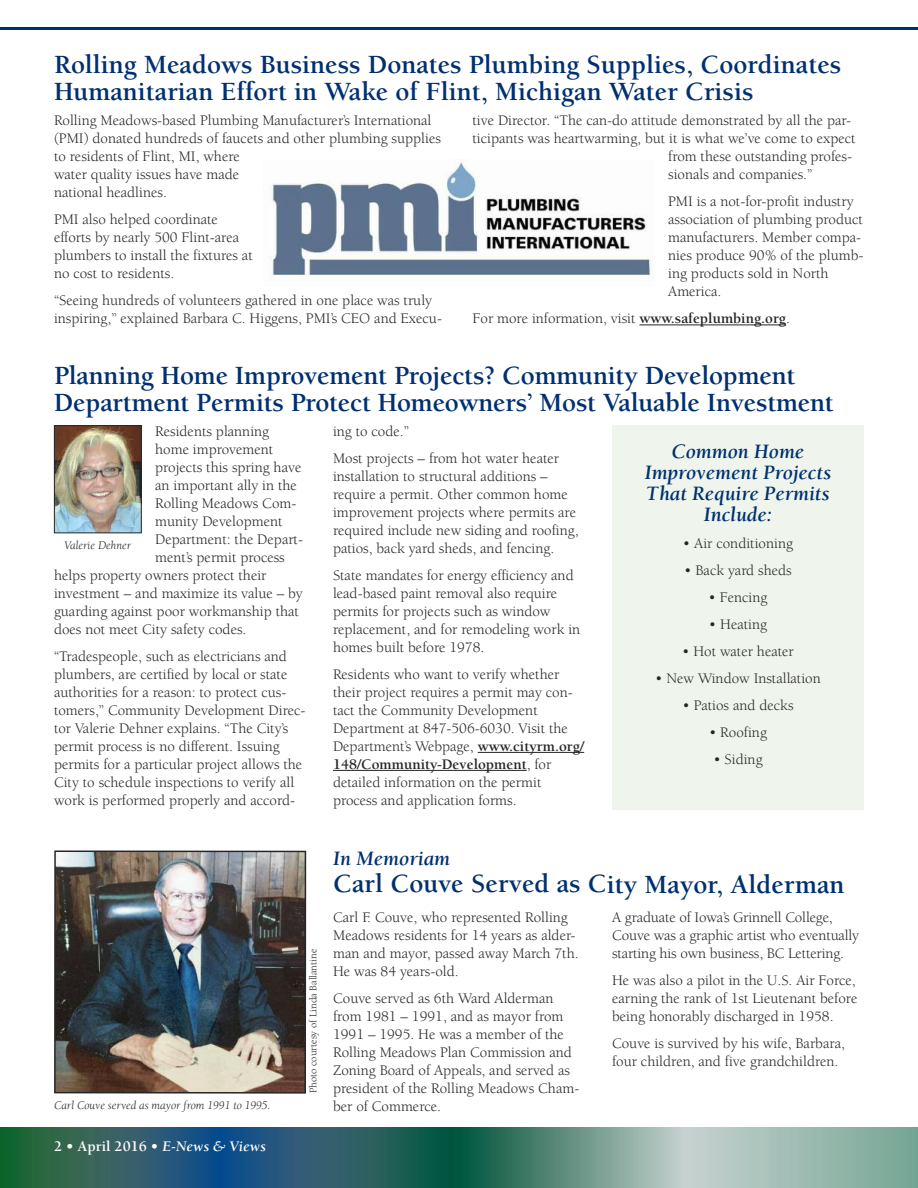
<style>
.page{position:relative;width:918px;height:1188px;background:#fff}
.page>*{position:absolute;margin:0;border:0;box-sizing:border-box;transform-origin:0 0}
.t1{font:700 27px/27px "Berkeley";color:#003070}
.t2{font:italic 700 21px/21px "Berkeley";color:#003070;text-align:center}
.t3{font:15px/18px "Berkeley";color:#272627}
.t4{font:700 15px "Berkeley";color:#fff}
.t5{font:italic 12px "Berkeley";color:#272627}
.t6{font:10.5px "Berkeley";color:#272627}
.s1{font-weight:700}
.s2{font-style:italic}
</style>
<div class="page">
<hr style="left:478px;top:752px;width:106px;height:1px;background:#272627">
<hr style="left:333px;top:770px;width:194px;height:1px;background:#272627">
<hr style="left:0;top:27px;width:918px;height:3px;background:#003070">
<img style="left:0;top:1127px;width:918px;height:61px">
<hr style="left:639px;top:325px;width:147px;height:1px;background:#272627">
<img style="left:263px;top:159px;width:390px;height:121px">
<img style="left:57px;top:853px;width:246px;height:238px">
<div style="left:54px;top:850px;width:252px;height:244px;border:2px solid #272627"></div>
<img style="left:56px;top:427px;width:84px;height:104px">
<div style="left:54px;top:425px;width:88px;height:108px;border:1px solid #272627"></div>
<div style="left:612px;top:425px;width:252px;height:385px;background:#eff5ec"></div>
<h1 class="t1" style="left:54px;top:53px;width:789px">Rolling Meadows Business Donates Plumbing Supplies, Coordinates<br>Humanitarian Effort in Wake of Flint, Michigan Water Crisis</h1>
<p class="t3" style="left:54px;top:113px;width:389px">Rolling Meadows-based Plumbing Manufacturer’s International (PMI) donated hundreds of faucets and other plumbing supplies to residents of Flint, MI, where<br>water quality issues have made<br>national headlines.</p>
<p class="t3" style="left:54px;top:212px;width:200px">PMI also helped coordinate efforts by nearly 500 Flint-area plumbers to install the fixtures at no cost to residents.</p>
<p class="t3" style="left:54px;top:293px;width:390px">“Seeing hundreds of volunteers gathered in one place was truly inspiring,” explained Barbara C. Higgens, PMI’s CEO and Execu-</p>
<p class="t3" style="left:473px;top:113px;width:380px">tive Director. “The can-do attitude demonstrated by all the par-</p>
<p class="t3" style="left:473px;top:131px;width:385px">ticipants was heartwarming, but it is what we’ve come to expect</p>
<p class="t3" style="left:668px;top:149px;width:185px">from these outstanding profes-</p>
<p class="t3" style="left:668px;top:167px;width:146px">sionals and companies.”</p>
<p class="t3" style="left:668px;top:194px;width:197px">PMI is a not-for-profit industry association of plumbing product manufacturers. Member compa&shy;nies produce 90% of the plumb&shy;ing products sold in North<br>America.</p>
<p class="t3" style="left:472px;top:311px;width:319px">For more information, visit <span class="s1">www.safeplumbing.org</span>.</p>
<h1 class="t1" style="left:54px;top:364px;width:781px">Planning Home Improvement Projects? Community Development<br>Department Permits Protect Homeowners’ Most Valuable Investment</h1>
<p class="t3" style="left:155px;top:423px;width:116px">Residents planning</p>
<p class="t3" style="left:155px;top:441px;width:120px">home improvement</p>
<p class="t3" style="left:155px;top:459px;width:148px">projects this spring have</p>
<p class="t3" style="left:155px;top:477px;width:143px">an important ally in the</p>
<p class="t3" style="left:155px;top:495px;width:143px">Rolling Meadows Com-</p>
<p class="t3" style="left:155px;top:513px;width:129px">munity Development</p>
<p class="t3" style="left:155px;top:531px;width:149px">Department: the Depart-</p>
<p class="t3" style="left:155px;top:549px;width:131px">ment’s permit process</p>
<p class="t3" style="left:54px;top:567px;width:214px">helps property owners protect their</p>
<p class="t3" style="left:54px;top:585px;width:250px">investment – and maximize its value – by</p>
<p class="t3" style="left:54px;top:603px;width:247px">guarding against poor workmanship that</p>
<p class="t3" style="left:54px;top:621px;width:194px">does not meet City safety codes.</p>
<p class="t3" style="left:54px;top:648px;width:253px">“Tradespeople, such as electricians and plumbers, are certified by local or state authorities for a reason: to protect cus&shy;tomers,” Community Development Direc&shy;tor Valerie Dehner explains. “The City’s permit process is no different. Issuing permits for a particular project allows the City to schedule inspections to verify all work is performed properly and accord-</p>
<p class="t5" style="left:64px;top:540px;width:69px">Valerie Dehner</p>
<p class="t3" style="left:333px;top:419px;width:228px;line-height:27px">ing to code.”<br>Most projects – from hot water heater</p>
<p class="t3" style="left:333px;top:468px;width:247px">installation to structural additions – require a permit. Other common home improvement projects where permits are required include new siding and roofing, patios, back yard sheds, and fencing.</p>
<p class="t3" style="left:333px;top:567px;width:249px">State mandates for energy efficiency and lead-based paint removal also require permits for projects such as window replacement, and for remodeling work in homes built before 1978.</p>
<p class="t3" style="left:333px;top:666px;width:253px">Residents who want to verify whether their project requires a permit may con&shy;tact the Community Development Department at 847-506-6030. Visit the Department’s Webpage, <span class="s1">www.cityrm.org/ 148/Community-Development</span>, for detailed information on the permit process and application forms.</p>
<h2 class="t2" style="left:645px;top:443px;width:188px">Common Home<br>Improvement Projects<br>That Require Permits<br>Include:</h2>
<p class="t3" style="left:683px;top:536px;width:112px">• Air conditioning</p>
<p class="t3" style="left:684px;top:563px;width:109px">• Back yard sheds</p>
<p class="t3" style="left:709px;top:590px;width:60px">• Fencing</p>
<p class="t3" style="left:709px;top:617px;width:60px">• Heating</p>
<p class="t3" style="left:682px;top:644px;width:113px">• Hot water heater</p>
<p class="t3" style="left:655px;top:671px;width:167px">• New Window Installation</p>
<p class="t3" style="left:682px;top:698px;width:113px">• Patios and decks</p>
<p class="t3" style="left:709px;top:725px;width:59px">• Roofing</p>
<p class="t3" style="left:713px;top:752px;width:51px">• Siding</p>
<p class="t5" style="left:54px;top:1100px;width:218px">Carl Couve served as mayor from 1991 to 1995.</p>
<p class="t4" style="left:54px;top:1141px;width:213px">2 • April 2016 • <span class="s2">E-News &amp; Views</span></p>
<p class="t6" style="left:309px;top:1093px;width:146px;rotate:-90deg">Photo courtesy of Linda Ballantine</p>
<h2 class="t2" style="left:333px;top:850px;width:118px">In Memoriam</h2>
<h1 class="t1" style="left:333px;top:873px;width:513px">Carl Couve Served as City Mayor, Alderman</h1>
<p class="t3" style="left:333px;top:910px;width:247px">Carl F. Couve, who represented Rolling Meadows residents for 14 years as alder&shy;man and mayor, passed away March 7th.<br>He was 84 years-old.</p>
<p class="t3" style="left:333px;top:991px;width:248px">Couve served as 6th Ward Alderman from 1981 – 1991, and as mayor from<br>1991 – 1995. He was a member of the<br>Rolling Meadows Plan Commission and<br>Zoning Board of Appeals, and served as president of the Rolling Meadows Cham&shy;ber of Commerce.</p>
<p class="t3" style="left:612px;top:910px;width:249px">A graduate of Iowa’s Grinnell College,<br>Couve was a graphic artist who eventually starting his own business, BC Lettering.</p>
<p class="t3" style="left:612px;top:973px;width:247px;text-align:justify">He was also a pilot in the U.S. Air Force, earning the rank of 1st Lieutenant before being honorably discharged in 1958.</p>
<p class="t3" style="left:612px;top:1036px;width:234px">Couve is survived by his wife, Barbara, four children, and five grandchildren.</p>
</div>
